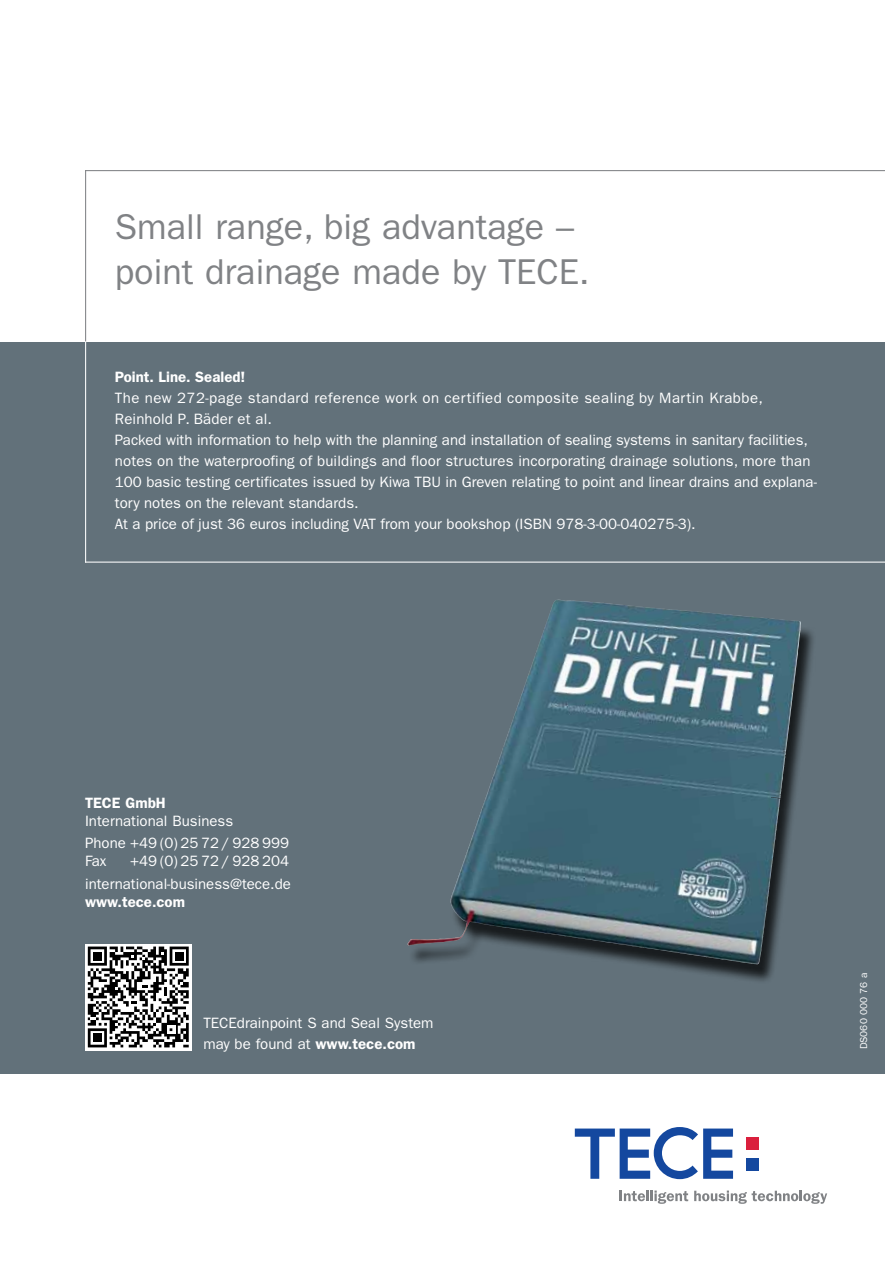
<style>
.page{position:relative;width:885px;height:1263px;background:#fff}
.page>*{position:absolute;margin:0;border:0;box-sizing:border-box;transform-origin:0 0}
.t1{font:36px/45px "Franklin Gothic";color:#808285}
.t2{font:15px/21px "Franklin Gothic";color:#fff}
.t3{font:600 15px "Franklin Gothic";color:#fff}
.t4{font:10.05px "Franklin Gothic";color:#fff}
.s1{font-weight:600}
</style>
<div class="page">
<div style="left:0;top:342px;width:884px;height:731px;background:#62717a"></div>
<hr style="left:85px;top:170px;width:1px;height:172px;background:#808285">
<hr style="left:85px;top:342px;width:1px;height:221px;background:#fff">
<hr style="left:85px;top:562px;width:799px;height:1px;background:#fff">
<div style="left:408px;top:604px;width:408px;height:380px;background:#000;opacity:.75"></div>
<img style="left:540px;top:601px;width:15px;height:38px">
<div style="left:745px;top:1137px;width:13px;height:12px;background:#da1f3d"></div>
<div style="left:745px;top:1158px;width:13px;height:13px;background:#14489f"></div>
<svg style="left:574px;top:1127px;width:159px;height:52px"></svg>
<svg style="left:619px;top:1190px;width:69px;height:14px"></svg>
<svg style="left:694px;top:1190px;width:133px;height:14px"></svg>
<svg style="left:85px;top:944px;width:106px;height:106px"></svg>
<svg style="left:88px;top:946px;width:101px;height:101px;background:#808080"></svg>
<hr style="left:85px;top:170px;width:799px;height:1px;background:#808285">
<h1 class="t1" style="left:115px;top:204px;width:476px">Small range, big advantage – point drainage made by TECE.</h1>
<p class="t3" style="left:115px;top:368px;width:132px">Point. Line. Sealed!</p>
<p class="t2" style="left:115px;top:387px;width:703px">The new 272-page standard reference work on certified composite sealing by Martin Krabbe, Reinhold P. Bäder et al.<br>Packed with information to help with the planning and installation of sealing systems in sanitary facilities, notes on the waterproofing of buildings and floor structures incorporating drainage solutions, more than 100 basic testing certificates issued by Kiwa TBU in Greven relating to point and linear drains and explana&shy;tory notes on the relevant standards.<br>At a price of just 36 euros including VAT from your bookshop (ISBN 978-3-00-040275-3).</p>
<p class="t3" style="left:85px;top:794px;width:82px">TECE GmbH</p>
<p class="t2" style="left:85px;top:810px;width:206px;line-height:22.2px">International Business<br>Phone +49 (0) 25 72 / 928 999</p>
<p class="t2" style="left:85px;top:851px;width:23px">Fax</p>
<p class="t2" style="left:85px;top:850px;width:207px;line-height:22.2px;text-align:right">+49 (0) 25 72 / 928 204 international-business@tece.de</p>
<p class="t3" style="left:85px;top:893px;width:101px">www.tece.com</p>
<p class="t2" style="left:203px;top:1013px;width:232px">TECEdrainpoint S and Seal System may be found at <span class="s1">www.tece.com</span></p>
<p class="t4" style="left:857px;top:1049px;width:78px;rotate:-90deg">DS060 000 76 a</p>
</div>
